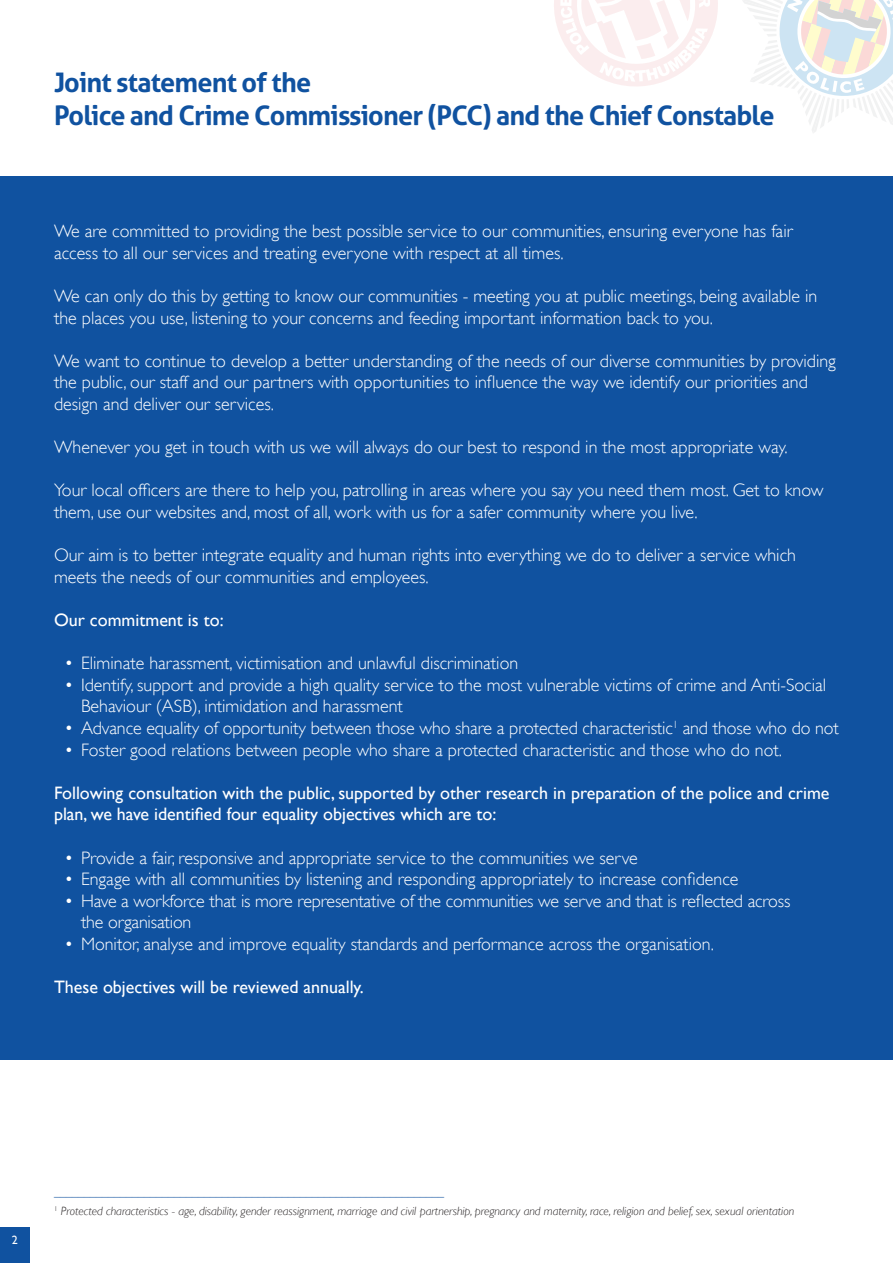
<style>
.page{position:relative;width:893px;height:1263px;background:#fff}
.page>*{position:absolute;margin:0;border:0;box-sizing:border-box;transform-origin:0 0}
.t1{font:700 27px/32.4px "Aller";letter-spacing:-.03em;color:#1052a0}
.t2{font:300 18px/21.6px "Gill Sans";color:#fff}
.t3{font:18px/21.6px "Gill Sans";color:#fff}
.t4{font:italic 300 12px/18.6px "Gill Sans";color:#231f20}
.t5{font:12px "Gill Sans";color:#fff}
.s1{font-style:normal;color:#1052a0}
</style>
<div class="page">
<div style="left:0;top:176px;width:893px;height:884px;background:#1052a0"></div>
<svg style="left:554px;top:0;width:164px;height:86px"></svg>
<svg style="left:743px;top:0;width:150px;height:133px"></svg>
<div style="left:0;top:1228px;width:30px;height:35px;background:#1052a0"></div>
<h1 class="t1" style="left:54px;top:66px;width:722px">Joint statement of the<br>Police and Crime Commissioner (PCC) and the Chief Constable</h1>
<p class="t2" style="left:54px;top:220px;width:740px">We are committed to providing the best possible service to our communities, ensuring everyone has fair access to all our services and treating everyone with respect at all times.</p>
<p class="t2" style="left:54px;top:284px;width:765px">We can only do this by getting to know our communities - meeting you at public meetings, being available in the places you use, listening to your concerns and feeding important information back to you.</p>
<p class="t2" style="left:54px;top:349px;width:783px">We want to continue to develop a better understanding of the needs of our diverse communities by providing the public, our staff and our partners with opportunities to influence the way we identify our priorities and design and deliver our services.</p>
<p class="t2" style="left:54px;top:436px;width:735px">Whenever you get in touch with us we will always do our best to respond in the most appropriate way.</p>
<p class="t2" style="left:54px;top:479px;width:771px">Your local officers are there to help you, patrolling in areas where you say you need them most. Get to know them, use our websites and, most of all, work with us for a safer community where you live.</p>
<p class="t2" style="left:54px;top:544px;width:743px">Our aim is to better integrate equality and human rights into everything we do to deliver a service which meets the needs of our communities and employees.</p>
<p class="t3" style="left:54px;top:609px;width:171px">Our commitment is to:</p>
<p class="t2" style="left:64px;top:652px;width:455px">• Eliminate harassment, victimisation and unlawful discrimination</p>
<p class="t2" style="left:81px;top:673px;width:747px;text-indent:-17px">• Identify, support and provide a high quality service to the most vulnerable victims of crime and Anti-Social<br>Behaviour (ASB), intimidation and harassment</p>
<p class="t2" style="left:64px;top:716px;width:776px">• Advance equality of opportunity between those who share a protected characteristic<sup>1</sup> and those who do not</p>
<p class="t2" style="left:64px;top:738px;width:719px">• Foster good relations between people who share a protected characteristic and those who do not.</p>
<p class="t3" style="left:54px;top:782px;width:777px">Following consultation with the public, supported by other research in preparation of the police and crime plan, we have identified four equality objectives which are to:</p>
<p class="t2" style="left:64px;top:846px;width:575px">• Provide a fair, responsive and appropriate service to the communities we serve</p>
<p class="t2" style="left:64px;top:868px;width:675px">• Engage with all communities by listening and responding appropriately to increase confidence</p>
<p class="t2" style="left:81px;top:889px;width:711px;text-indent:-17px">• Have a workforce that is more representative of the communities we serve and that is reflected across the organisation</p>
<p class="t2" style="left:64px;top:932px;width:651px">• Monitor, analyse and improve equality standards and performance across the organisation.</p>
<p class="t3" style="left:54px;top:976px;width:311px">These objectives will be reviewed annually.</p>
<p class="t5" style="left:12px;top:1232px;width:7px">2</p>
<p class="t4" style="left:54px;top:1183px;width:742px"><span class="s1">_________________________________________________________________<br></span><sup>1</sup> Protected characteristics - age, disability, gender reassignment, marriage and civil partnership, pregnancy and maternity, race, religion and belief, sex, sexual orientation</p>
</div>
